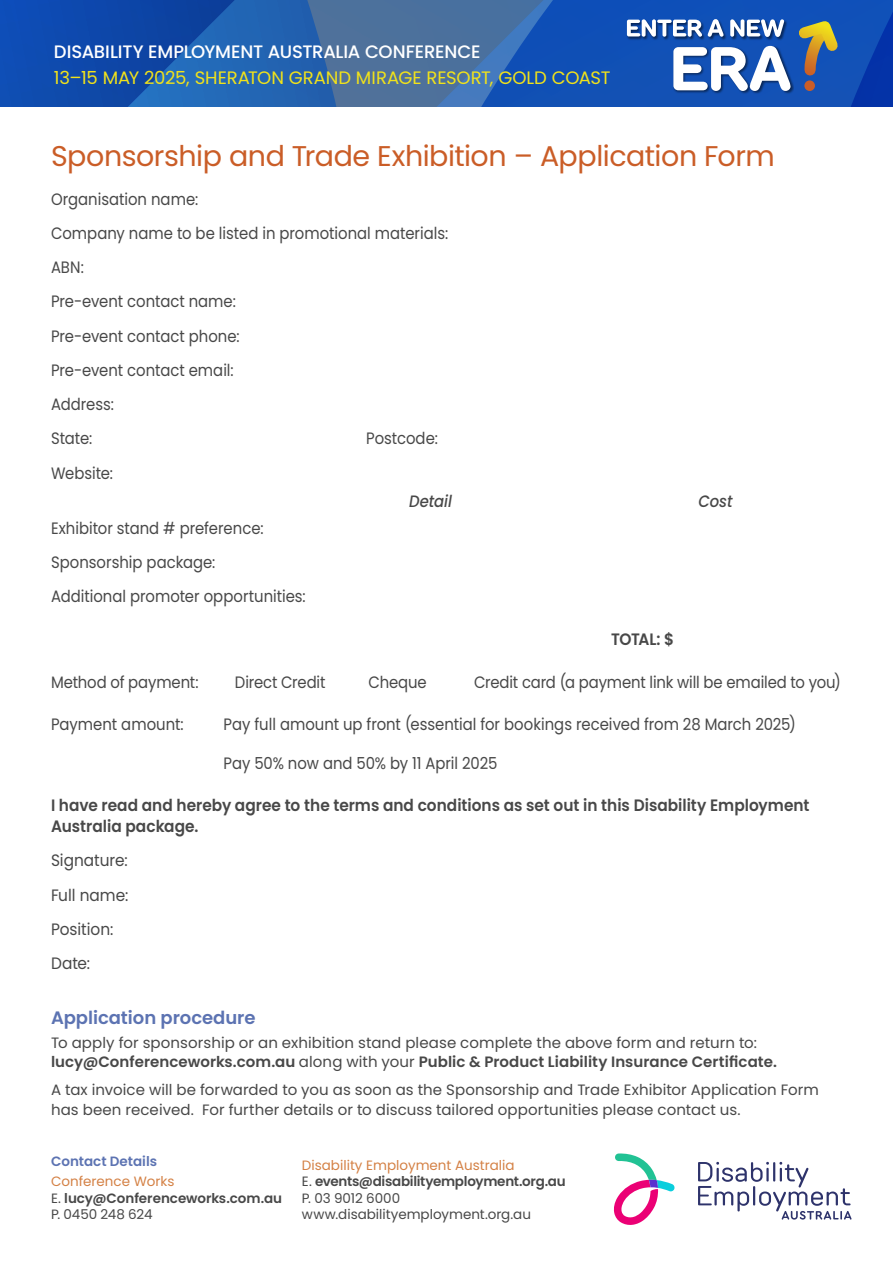
<style>
.page{position:relative;width:893px;height:1263px;background:#fff}
.page>*{position:absolute;margin:0;border:0;box-sizing:border-box;transform-origin:0 0}
.t1{font:28.5px "Poppins";letter-spacing:-.015em;color:#ca5d27}
.t2{font:18px "Poppins";letter-spacing:-.01em;color:#f1e21a}
.t3{font:500 18px "Poppins";letter-spacing:-.01em;color:#fff}
.t4{font:600 18px "Poppins";letter-spacing:-.005em;color:#5c73b2}
.t5{font:16.5px/34.2px "Poppins";color:#484848;scale:.9 1}
.t6{font:600 16.5px/21px "Poppins";color:#484848;scale:.93 1}
.t7{font:16.5px/34.2px "Poppins";color:#484848;scale:.93 1}
.t8{font:italic 500 16.5px "Poppins";letter-spacing:-.005em;color:#484848;scale:.9 1}
.t9{font:15px/19.5px "Poppins";letter-spacing:.005em;color:#484848}
.t10{font:13.5px/16.5px "Poppins";color:#484848}
.t11{font:600 13.5px/16.5px "Poppins";color:#484848}
.t12{font:600 13.5px "Poppins";color:#5c73b2}
.s1{font-weight:600}
.s2{font-weight:400;color:#d48145}
.s3{font-weight:400}
.s4{color:#d48145}
</style>
<div class="page">
<svg style="left:0;top:0;width:283px;height:106px;background:#1553ae"></svg>
<svg style="left:283px;top:0;width:344px;height:106px;background:#3364a8"></svg>
<svg style="left:698px;top:1162px;width:153px;height:57px"></svg>
<svg style="left:613px;top:1153px;width:62px;height:72px"></svg>
<svg style="left:627px;top:0;width:266px;height:106px;background:#3d6cb8"></svg>
<div style="left:804px;top:80px;width:11px;height:11px;background:#ca5d27;border-radius:50%"></div>
<p class="t3" style="left:54px;top:41px;width:428px">DISABILITY EMPLOYMENT AUSTRALIA CONFERENCE</p>
<p class="t2" style="left:54px;top:68px;width:558px">13–15 MAY 2025, SHERATON GRAND MIRAGE RESORT, GOLD COAST</p>
<h1 class="t1" style="left:51px;top:139px;width:725px">Sponsorship and Trade Exhibition – Application Form</h1>
<p class="t5" style="left:51px;top:182px;width:443px">Organisation name:<br>Company name to be listed in promotional materials:<br>ABN:<br>Pre-event contact name:<br>Pre-event contact phone:<br>Pre-event contact email:<br>Address:<br>State:</p>
<p class="t5" style="left:366px;top:421px;width:81px">Postcode:</p>
<p class="t5" style="left:51px;top:456px;width:70px">Website:</p>
<p class="t5" style="left:51px;top:511px;width:285px">Exhibitor stand # preference:<br>Sponsorship package:<br>Additional promoter opportunities:</p>
<p class="t8" style="left:409px;top:491px;width:49px">Detail</p>
<p class="t8" style="left:698px;top:491px;width:39px">Cost</p>
<p class="t6" style="left:611px;top:629px;width:70px">TOTAL: $</p>
<p class="t5" style="left:51px;top:665px;width:165px">Method of payment:</p>
<p class="t5" style="left:235px;top:665px;width:102px">Direct Credit</p>
<p class="t5" style="left:368px;top:665px;width:66px">Cheque</p>
<p class="t5" style="left:474px;top:665px;width:409px">Credit card (a payment link will be emailed to you)</p>
<p class="t5" style="left:51px;top:707px;width:149px">Payment amount:</p>
<p class="t5" style="left:224px;top:707px;width:638px">Pay full amount up front (essential for bookings received from 28 March 2025)</p>
<p class="t5" style="left:224px;top:746px;width:306px">Pay 50% now and 50% by 11 April 2025</p>
<p class="t6" style="left:51px;top:795px;width:817px">I have read and hereby agree to the terms and conditions as set out in this Disability Employment<br>Australia package.</p>
<p class="t7" style="left:51px;top:844px;width:85px">Signature:<br>Full name:<br>Position:<br>Date:</p>
<p class="t4" style="left:51px;top:1007px;width:206px">Application procedure</p>
<p class="t9" style="left:51px;top:1033px;width:727px">To apply for sponsorship or an exhibition stand please complete the above form and return to: <span class="s1">lucy@Conferenceworks.com.au</span> along with your <span class="s1">Public &amp; Product Liability Insurance Certificate.</span></p>
<p class="t9" style="left:51px;top:1080px;width:769px">A tax invoice will be forwarded to you as soon as the Sponsorship and Trade Exhibitor Application Form has been received. For further details or to discuss tailored opportunities please contact us.</p>
<p class="t12" style="left:51px;top:1153px;width:108px">Contact Details</p>
<p class="t11" style="left:51px;top:1173px;width:233px"><span class="s2">Conference Works<br></span><span class="s3">E.</span> lucy@Conferenceworks.com.au<br><span class="s3">P. 0450 248 624</span></p>
<p class="t10" style="left:302px;top:1157px;width:265px"><span class="s4">Disability Employment Australia<br></span>E. <span class="s1">events@disabilityemployment.org.au<br></span>P. 03 9012 6000 www.disabilityemployment.org.au</p>
</div>
